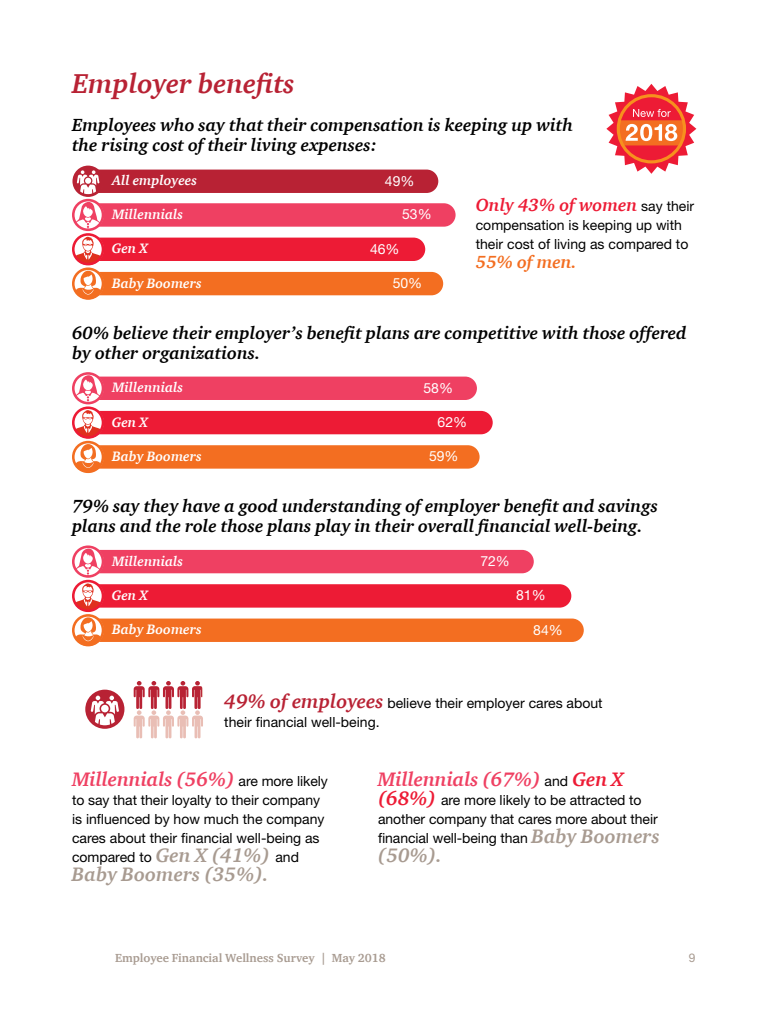
<style>
.page{position:relative;width:768px;height:1024px;background:#fff}
.page>*{position:absolute;margin:0;border:0;box-sizing:border-box;transform-origin:0 0}
.t1{font:italic 700 28px "ITC Charter Com";color:#b82234}
.t2{font:italic 700 20px "ITC Charter Com";letter-spacing:-.005em;color:#ef4062}
.t3{font:italic 700 20px "ITC Charter Com";color:#a89b91}
.t4{font:italic 700 18px/20px "ITC Charter Com";color:#000}
.t5{font:italic 700 18px "ITC Charter Com";color:#ed1b35}
.t6{font:italic 700 18px "ITC Charter Com";color:#f36e21}
.t7{font:14px/19px "Helvetica Neue";color:#000}
.t8{font:italic 700 14px "ITC Charter Com";color:#fff}
.t9{font:14px "Helvetica Neue";color:#fff}
.t10{font:700 12px "ITC Charter Com";color:#a89b91}
.t11{font:12px "Helvetica Neue";color:#a89b91}
.s1{font-family:"Helvetica Neue";font-weight:400;font-style:normal;font-size:14px;color:#000}
.s2{font-family:"ITC Charter Com";font-weight:700;font-style:italic;font-size:20px;color:#b82234}
.s3{font-family:"ITC Charter Com";font-weight:700;font-style:italic;font-size:20px;color:#a89b91}
.s4{color:#ed1b35}
.s5{font-family:"ITC Charter Com";font-weight:700;font-style:italic;font-size:20px;color:#ed1b35}
</style>
<div class="page">
<div style="left:76px;top:203px;width:380px;height:24px;background:#ef4062;border-radius:12px"></div>
<div style="left:76px;top:238px;width:349px;height:23px;background:#ed1b35;border-radius:12px"></div>
<div style="left:76px;top:272px;width:367px;height:23px;background:#f36e21;border-radius:12px"></div>
<div style="left:72px;top:267px;width:32px;height:33px;border:3px solid #f36e21;border-radius:50%"></div>
<div style="left:76px;top:170px;width:362px;height:23px;background:#b82234;border-radius:12px"></div>
<svg style="left:72px;top:166px;width:32px;height:133px"></svg>
<div style="left:76px;top:377px;width:401px;height:23px;background:#ef4062;border-radius:12px"></div>
<div style="left:76px;top:411px;width:417px;height:23px;background:#ed1b35;border-radius:12px"></div>
<div style="left:76px;top:445px;width:404px;height:24px;background:#f36e21;border-radius:12px"></div>
<div style="left:72px;top:406px;width:32px;height:33px;border:3px solid #ed1b35;border-radius:50%"></div>
<svg style="left:75px;top:375px;width:27px;height:29px"></svg>
<div style="left:72px;top:372px;width:32px;height:32px;border:3px solid #ef4062;border-radius:50%"></div>
<svg style="left:75px;top:410px;width:26px;height:62px"></svg>
<div style="left:72px;top:441px;width:32px;height:32px;border:3px solid #f36e21;border-radius:50%"></div>
<div style="left:76px;top:550px;width:458px;height:23px;background:#ef4062;border-radius:12px"></div>
<div style="left:76px;top:584px;width:495px;height:24px;background:#ed1b35;border-radius:12px"></div>
<div style="left:76px;top:619px;width:508px;height:23px;background:#f36e21;border-radius:12px"></div>
<div style="left:72px;top:580px;width:32px;height:32px;border:3px solid #ed1b35;border-radius:50%"></div>
<svg style="left:76px;top:549px;width:26px;height:27px"></svg>
<div style="left:72px;top:545px;width:32px;height:33px;border:3px solid #ef4062;border-radius:50%"></div>
<svg style="left:75px;top:583px;width:26px;height:63px"></svg>
<div style="left:72px;top:614px;width:32px;height:32px;border:3px solid #f36e21;border-radius:50%"></div>
<svg style="left:85px;top:690px;width:39px;height:39px"></svg>
<svg style="left:134px;top:681px;width:69px;height:58px"></svg>
<svg style="left:606px;top:84px;width:90px;height:90px"></svg>
<h1 class="t1" style="left:72px;top:66px;width:224px">Employer benefits</h1>
<p class="t4" style="left:72px;top:114px;width:503px">Employees who say that their compensation is keeping up with the rising cost of their living expenses:</p>
<p class="t8" style="left:112px;top:172px;width:86px">All employees</p>
<p class="t9" style="left:385px;top:172px;width:31px">49%</p>
<p class="t8" style="left:112px;top:206px;width:73px">Millennials</p>
<p class="t9" style="left:402px;top:206px;width:31px">53%</p>
<p class="t8" style="left:112px;top:240px;width:38px">Gen X</p>
<p class="t9" style="left:370px;top:240px;width:31px">46%</p>
<p class="t8" style="left:112px;top:274px;width:91px">Baby Boomers</p>
<p class="t9" style="left:393px;top:275px;width:31px">50%</p>
<p class="t5" style="left:476px;top:194px;width:220px">Only 43% of women <span class="s1">say their</span></p>
<p class="t7" style="left:476px;top:215px;width:214px">compensation is keeping up with their cost of living as compared to</p>
<p class="t6" style="left:476px;top:251px;width:103px">55% of men.</p>
<p class="t4" style="left:72px;top:323px;width:616px">60% believe their employer’s benefit plans are competitive with those offered by other organizations.</p>
<p class="t8" style="left:112px;top:379px;width:73px">Millennials</p>
<p class="t9" style="left:424px;top:379px;width:31px">58%</p>
<p class="t8" style="left:112px;top:413px;width:38px">Gen X</p>
<p class="t9" style="left:438px;top:414px;width:31px">62%</p>
<p class="t8" style="left:112px;top:448px;width:91px">Baby Boomers</p>
<p class="t9" style="left:429px;top:448px;width:31px">59%</p>
<p class="t4" style="left:72px;top:496px;width:587px">79% say they have a good understanding of employer benefit and savings plans and the role those plans play in their overall financial well-being.</p>
<p class="t8" style="left:112px;top:552px;width:73px">Millennials</p>
<p class="t9" style="left:480px;top:553px;width:31px">72%</p>
<p class="t8" style="left:112px;top:587px;width:38px">Gen X</p>
<p class="t9" style="left:516px;top:587px;width:31px">81%</p>
<p class="t8" style="left:112px;top:621px;width:91px">Baby Boomers</p>
<p class="t9" style="left:533px;top:621px;width:31px">84%</p>
<p class="t7" style="left:224px;top:693px;width:380px"><span class="s2">49% of employees</span> believe their employer cares about their financial well-being.</p>
<h2 class="t2" style="left:72px;top:767px;width:257px">Millennials (56%) <span class="s1">are more likely</span></h2>
<p class="t7" style="left:72px;top:790px;width:254px">to say that their loyalty to their company is influenced by how much the company cares about their financial well-being as compared to <span class="s3">Gen X (41%)</span> and</p>
<h2 class="t3" style="left:72px;top:862px;width:198px">Baby Boomers (35%).</h2>
<h2 class="t2" style="left:378px;top:767px;width:247px">Millennials (67%) <span class="s1">and</span> <span class="s4">Gen X</span></h2>
<p class="t7" style="left:378px;top:790px;width:283px"><span class="s5">(68%)</span> are more likely to be attracted to another company that cares more about their financial well-being than <span class="s3">Baby Boomers</span></p>
<h2 class="t3" style="left:378px;top:843px;width:66px">(50%).</h2>
<p class="t10" style="left:115px;top:950px;width:272px">Employee Financial Wellness Survey | May 2018</p>
<p class="t11" style="left:689px;top:951px;width:8px">9</p>
</div>
